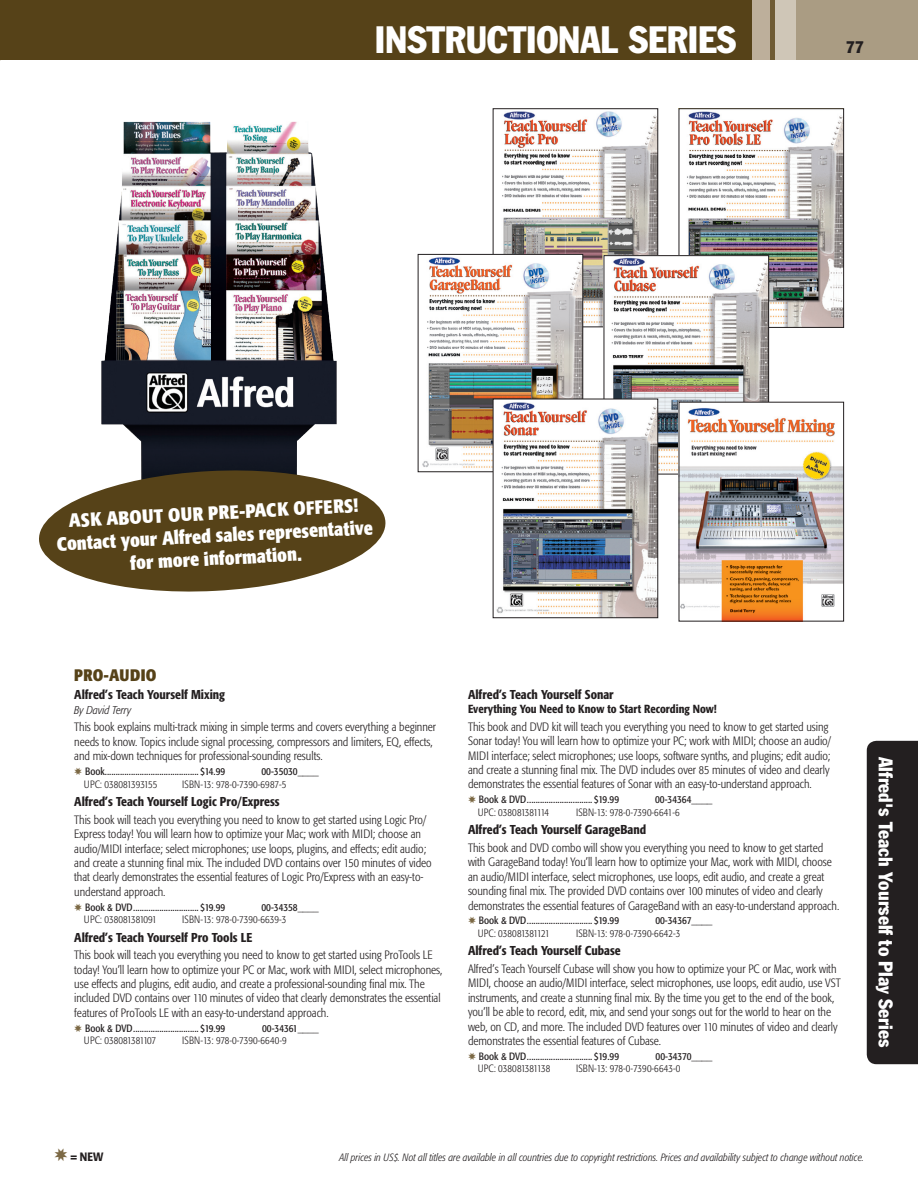
<style>
.page{position:relative;width:918px;height:1188px;background:#fff}
.page>*{position:absolute;margin:0;border:0;box-sizing:border-box;transform-origin:0 0}
.t1{font:condensed 37.5px "Franklin Gothic";color:#fff}
.t2{font:condensed 19.5px "Franklin Gothic";color:#fff}
.t3{font:700 condensed 18.9px/22.8px "Formata";color:#fff;text-align:center}
.SUBSUBHEAD{font:700 condensed 16.5px "Formata";letter-spacing:.02em;color:#564218}
.t4{font:condensed 16.5px "Franklin Gothic";color:#231f20}
.t5{font:500 condensed 12.75px "Formata";color:#231f20}
.xx_Series-Product_Bl{font:300 condensed 12px/14.4px "Formata";color:#231f20}
.t6{font:500 condensed 12px "Formata";color:#231f20}
.SUBTITLE{font:500 condensed 11.7px "Formata";color:#231f20}
.COMPOSEARR{font:italic 300 condensed 11.25px "Formata";color:#231f20}
.PRICELINE{font:condensed 10.5px "Formata";color:#231f20}
.UPC_ISBN{font:300 condensed 10.5px "Formata";color:#231f20}
.t7{font:italic 300 condensed 10.5px "Formata";color:#231f20}
.s1{color:#7c6945}
</style>
<div class="page">
<div style="left:789px;top:0;width:129px;height:60px;background:#aa9c83"></div>
<div style="left:0;top:0;width:764px;height:60px;background:#564218"></div>
<div style="left:763px;top:0;width:32px;height:60px;background:#cfc6b7"></div>
<div style="left:753px;top:0;width:18px;height:60px;background:#bdaf9b"></div>
<hr style="left:770px;top:0;width:4px;height:60px;background:#6f5b34">
<div style="left:867px;top:741px;width:51px;height:323px;background:#231f20"></div>
<img style="left:495px;top:111px;width:161px;height:214px">
<div style="left:493px;top:108px;width:165px;height:219px;border:1px solid #231f20"></div>
<img style="left:422px;top:256px;width:159px;height:214px">
<div style="left:418px;top:254px;width:165px;height:218px;border:1px solid #231f20"></div>
<img style="left:687px;top:111px;width:155px;height:215px">
<div style="left:679px;top:108px;width:165px;height:220px;border:1px solid #231f20"></div>
<img style="left:606px;top:257px;width:161px;height:215px">
<div style="left:604px;top:255px;width:165px;height:219px;border:1px solid #231f20"></div>
<img style="left:495px;top:401px;width:161px;height:215px">
<div style="left:493px;top:399px;width:165px;height:219px;border:1px solid #231f20"></div>
<img style="left:681px;top:404px;width:161px;height:215px">
<img style="left:101px;top:121px;width:236px;height:345px">
<svg style="left:39px;top:466px;width:347px;height:126px;fill:#564218"></svg>
<h1 class="t1" style="left:375px;top:16px;width:363px">INSTRUCTIONAL SERIES</h1>
<h3 class="t4" style="left:846px;top:37px;width:19px">77</h3>
<p class="t3" style="left:55px;top:510px;width:318px;rotate:-3deg">ASK ABOUT OUR PRE-PACK OFFERS!<br>Contact your Alfred sales representative for more information.</p>
<p class="SUBSUBHEAD" style="left:74px;top:665px;width:84px">PRO-AUDIO</p>
<p class="t5" style="left:74px;top:687px;width:152px">Alfred’s Teach Yourself Mixing</p>
<p class="COMPOSEARR" style="left:74px;top:703px;width:59px">By David Terry</p>
<p class="xx_Series-Product_Bl" style="left:74px;top:720px;width:363px">This book explains multi-track mixing in simple terms and covers everything a beginner needs to know. Topics include signal processing, compressors and limiters, EQ, effects, and mix-down techniques for professional-sounding results.</p>
<p class="PRICELINE" style="left:74px;top:765px;width:34px"><span class="s1">✸</span> Book...........................................</p>
<p class="PRICELINE" style="left:200px;top:765px;width:27px">$14.99</p>
<p class="PRICELINE" style="left:262px;top:765px;width:59px">00-35030____</p>
<p class="UPC_ISBN" style="left:84px;top:778px;width:75px">UPC: 038081393155</p>
<p class="UPC_ISBN" style="left:182px;top:778px;width:106px">ISBN-13: 978-0-7390-6987-5</p>
<p class="t5" style="left:74px;top:794px;width:207px">Alfred’s Teach Yourself Logic Pro/Express</p>
<p class="xx_Series-Product_Bl" style="left:74px;top:813px;width:359px">This book will teach you everything you need to know to get started using Logic Pro/ Express today! You will learn how to optimize your Mac; work with MIDI; choose an audio/MIDI interface; select microphones; use loops, plugins, and effects; edit audio; and create a stunning final mix. The included DVD contains over 150 minutes of video that clearly demonstrates the essential features of Logic Pro/Express with an easy-to&shy;understand approach.</p>
<p class="PRICELINE" style="left:74px;top:901px;width:62px"><span class="s1">✸</span> Book &amp; DVD...............................</p>
<p class="PRICELINE" style="left:200px;top:901px;width:27px">$19.99</p>
<p class="PRICELINE" style="left:262px;top:901px;width:59px">00-34358____</p>
<p class="UPC_ISBN" style="left:84px;top:913px;width:74px">UPC: 038081381091</p>
<p class="UPC_ISBN" style="left:182px;top:913px;width:106px">ISBN-13: 978-0-7390-6639-3</p>
<p class="t5" style="left:74px;top:929px;width:179px">Alfred’s Teach Yourself Pro Tools LE</p>
<p class="xx_Series-Product_Bl" style="left:74px;top:948px;width:370px">This book will teach you everything you need to know to get started using ProTools LE today! You’ll learn how to optimize your PC or Mac, work with MIDI, select microphones, use effects and plugins, edit audio, and create a professional-sounding final mix. The included DVD contains over 110 minutes of video that clearly demonstrates the essential features of ProTools LE with an easy-to-understand approach.</p>
<p class="PRICELINE" style="left:74px;top:1022px;width:62px"><span class="s1">✸</span> Book &amp; DVD...............................</p>
<p class="PRICELINE" style="left:200px;top:1022px;width:27px">$19.99</p>
<p class="PRICELINE" style="left:262px;top:1022px;width:58px">00-34361____</p>
<p class="UPC_ISBN" style="left:84px;top:1035px;width:74px">UPC: 038081381107</p>
<p class="UPC_ISBN" style="left:182px;top:1035px;width:106px">ISBN-13: 978-0-7390-6640-9</p>
<p class="t5" style="left:468px;top:687px;width:147px">Alfred’s Teach Yourself Sonar</p>
<p class="SUBTITLE" style="left:468px;top:702px;width:250px">Everything You Need to Know to Start Recording Now!</p>
<p class="xx_Series-Product_Bl" style="left:468px;top:720px;width:365px">This book and DVD kit will teach you everything you need to know to get started using Sonar today! You will learn how to optimize your PC; work with MIDI; choose an audio/ MIDI interface; select microphones; use loops, software synths, and plugins; edit audio; and create a stunning final mix. The DVD includes over 85 minutes of video and clearly demonstrates the essential features of Sonar with an easy-to-understand approach.</p>
<p class="PRICELINE" style="left:468px;top:793px;width:62px"><span class="s1">✸</span> Book &amp; DVD...............................</p>
<p class="PRICELINE" style="left:594px;top:793px;width:27px">$19.99</p>
<p class="PRICELINE" style="left:655px;top:793px;width:59px">00-34364____</p>
<p class="UPC_ISBN" style="left:478px;top:806px;width:73px">UPC: 038081381114</p>
<p class="UPC_ISBN" style="left:576px;top:806px;width:105px">ISBN-13: 978-0-7390-6641-6</p>
<p class="t5" style="left:468px;top:822px;width:180px">Alfred’s Teach Yourself GarageBand</p>
<p class="xx_Series-Product_Bl" style="left:468px;top:841px;width:373px">This book and DVD combo will show you everything you need to know to get started with GarageBand today! You’ll learn how to optimize your Mac, work with MIDI, choose an audio/MIDI interface, select microphones, use loops, edit audio, and create a great sounding final mix. The provided DVD contains over 100 minutes of video and clearly demonstrates the essential features of GarageBand with an easy-to-understand approach.</p>
<p class="PRICELINE" style="left:468px;top:914px;width:62px"><span class="s1">✸</span> Book &amp; DVD...............................</p>
<p class="PRICELINE" style="left:594px;top:914px;width:27px">$19.99</p>
<p class="PRICELINE" style="left:655px;top:914px;width:59px">00-34367____</p>
<p class="UPC_ISBN" style="left:478px;top:927px;width:73px">UPC: 038081381121</p>
<p class="UPC_ISBN" style="left:576px;top:927px;width:106px">ISBN-13: 978-0-7390-6642-3</p>
<p class="t5" style="left:468px;top:943px;width:154px">Alfred’s Teach Yourself Cubase</p>
<p class="xx_Series-Product_Bl" style="left:468px;top:962px;width:374px">Alfred’s Teach Yourself Cubase will show you how to optimize your PC or Mac, work with MIDI, choose an audio/MIDI interface, select microphones, use loops, edit audio, use VST instruments, and create a stunning final mix. By the time you get to the end of the book, you’ll be able to record, edit, mix, and send your songs out for the world to hear on the web, on CD, and more. The included DVD features over 110 minutes of video and clearly demonstrates the essential features of Cubase.</p>
<p class="PRICELINE" style="left:468px;top:1050px;width:62px"><span class="s1">✸</span> Book &amp; DVD...............................</p>
<p class="PRICELINE" style="left:594px;top:1050px;width:27px">$19.99</p>
<p class="PRICELINE" style="left:656px;top:1050px;width:58px">00-34370____</p>
<p class="UPC_ISBN" style="left:478px;top:1063px;width:74px">UPC: 038081381138</p>
<p class="UPC_ISBN" style="left:576px;top:1063px;width:106px">ISBN-13: 978-0-7390-6643-0</p>
<h2 class="t2" style="left:898px;top:757px;width:292px;rotate:90deg">Alfred's Teach Yourself to Play Series</h2>
<p class="t6" style="left:54px;top:1149px;width:51px"><span class="s1">✸</span> = NEW</p>
<p class="t7" style="left:339px;top:1151px;width:526px">All prices in US$. Not all titles are available in all countries due to copyright restrictions. Prices and availability subject to change without notice.</p>
</div>
